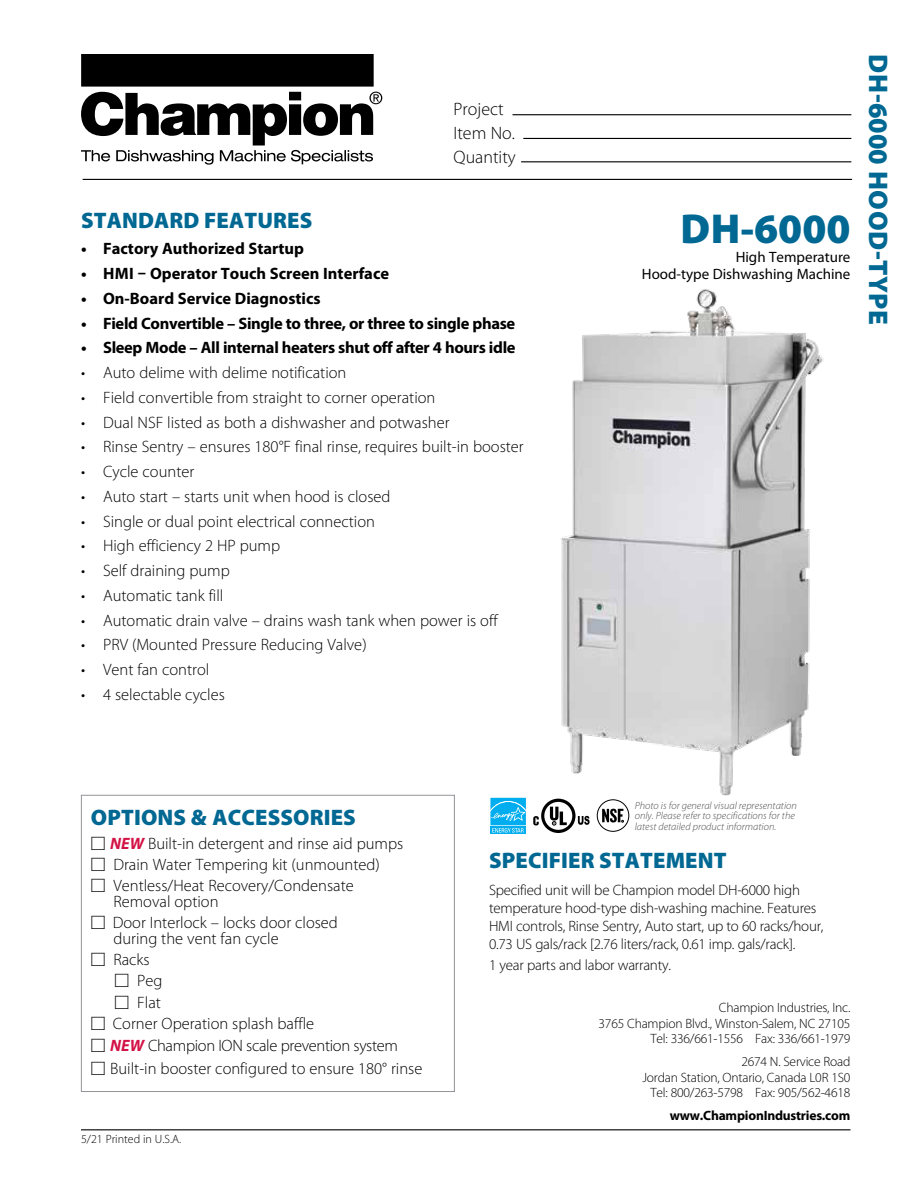
<style>
.page{position:relative;width:918px;height:1188px;background:#fff}
.page>*{position:absolute;margin:0;border:0;box-sizing:border-box;transform-origin:0 0}
.t1{font:900 42px "Myriad Pro";color:#006892}
.t2{font:900 27px "Myriad Pro";letter-spacing:.02em;color:#006892}
.t3{font:900 22.5px "Myriad Pro";letter-spacing:.005em;color:#006892}
.t4{font:300 18px/24px "Myriad Pro";color:#000}
.t5{font:300 16.5px/21.1px "Myriad Pro";color:#000}
.t6{font:700 16.5px "Myriad Pro";letter-spacing:-.02em;color:#000}
.t7{font:700 16.5px "Myriad Pro";color:#000}
.t8{font:300 16.5px "Myriad Pro";letter-spacing:-.02em;color:#000}
.t9{font:300 15px/18px "Myriad Pro";letter-spacing:-.015em;color:#000}
.t10{font:15px/16.5px "Myriad Pro";color:#000;text-align:right}
.t11{font:300 13.5px/15.8px "Myriad Pro";letter-spacing:-.015em;color:#000;text-align:right}
.t12{font:700 13.5px "Myriad Pro";letter-spacing:-.015em;color:#000}
.t13{font:300 12px "Myriad Pro";color:#000}
.t14{font:italic 300 10.5px/10.5px "Myriad Pro";color:#4d4d4f}
.s1{font-family:"Universal Newswith Comm Pi";font-weight:400}
.s2{font-weight:700;font-style:italic;color:#d31245}
</style>
<div class="page">
<img style="left:555px;top:289px;width:269px;height:522px">
<hr style="left:81px;top:1129px;width:769px;height:1px;background:#000">
<hr style="left:83px;top:179px;width:769px;height:1px;background:#000">
<hr style="left:521px;top:161px;width:330px;height:1px;background:#000">
<hr style="left:523px;top:138px;width:328px;height:1px;background:#000">
<hr style="left:513px;top:114px;width:338px;height:1px;background:#000">
<div style="left:81px;top:795px;width:374px;height:297px;border:1px solid #939598"></div>
<svg style="left:81px;top:54px;width:301px;height:111px"></svg>
<svg style="left:533px;top:799px;width:57px;height:34px"></svg>
<div style="left:597px;top:799px;width:32px;height:33px;border:1px solid #000;border-radius:50%"></div>
<svg style="left:602px;top:809px;width:22px;height:14px"></svg>
<svg style="left:490px;top:797px;width:36px;height:37px"></svg>
<svg style="left:490px;top:798px;width:36px;height:35px"></svg>
<p class="t4" style="left:454px;top:97px;width:64px">Project<br>Item No.<br>Quantity</p>
<h3 class="t3" style="left:81px;top:206px;width:233px">STANDARD FEATURES</h3>
<p class="t7" style="left:81px;top:238px;width:224px">• Factory Authorized Startup</p>
<p class="t7" style="left:81px;top:263px;width:309px">• HMI – Operator Touch Screen Interface</p>
<p class="t7" style="left:81px;top:287px;width:241px">• On-Board Service Diagnostics</p>
<p class="t6" style="left:81px;top:312px;width:436px">• Field Convertible – Single to three, or three to single phase</p>
<p class="t6" style="left:81px;top:337px;width:436px">• Sleep Mode – All internal heaters shut off after 4 hours idle</p>
<p class="t5" style="left:81px;top:362px;width:267px">• Auto delime with delime notification</p>
<p class="t5" style="left:81px;top:387px;width:356px">• Field convertible from straight to corner operation</p>
<p class="t5" style="left:81px;top:411px;width:370px">• Dual NSF listed as both a dishwasher and potwasher</p>
<p class="t5" style="left:81px;top:436px;width:444px">• Rinse Sentry – ensures 180°F final rinse, requires built-in booster</p>
<p class="t5" style="left:81px;top:461px;width:115px">• Cycle counter</p>
<p class="t5" style="left:81px;top:486px;width:311px">• Auto start – starts unit when hood is closed</p>
<p class="t5" style="left:81px;top:510px;width:296px">• Single or dual point electrical connection</p>
<p class="t5" style="left:81px;top:535px;width:201px">• High efficiency 2 HP pump</p>
<p class="t5" style="left:81px;top:560px;width:150px">• Self draining pump</p>
<p class="t5" style="left:81px;top:585px;width:144px">• Automatic tank fill</p>
<p class="t5" style="left:81px;top:609px;width:418px">• Automatic drain valve – drains wash tank when power is off</p>
<p class="t5" style="left:81px;top:634px;width:287px">• PRV (Mounted Pressure Reducing Valve)</p>
<p class="t5" style="left:81px;top:659px;width:130px">• Vent fan control</p>
<p class="t5" style="left:81px;top:684px;width:145px">• 4 selectable cycles</p>
<h1 class="t1" style="left:681px;top:201px;width:171px">DH-6000</h1>
<p class="t10" style="left:642px;top:249px;width:210px">High Temperature<br>Hood-type Dishwashing Machine</p>
<h2 class="t2" style="left:896px;top:54px;width:272px;rotate:90deg">DH-6000 HOOD-TYPE</h2>
<h3 class="t3" style="left:91px;top:802px;width:266px">OPTIONS &amp; ACCESSORIES</h3>
<p class="t5" style="left:91px;top:833px;width:314px"><span class="s1">:</span> <span class="s2">NEW</span> Built-in detergent and rinse aid pumps <span class="s1">:</span> Drain Water Tempering kit (unmounted)<br><span class="s1">:</span> Ventless/Heat Recovery/Condensate</p>
<p class="t5" style="left:91px;top:891px;width:249px;text-indent:23px">Removal option<br><span class="s1">:</span> Door Interlock – locks door closed</p>
<p class="t5" style="left:113px;top:928px;width:167px">during the vent fan cycle</p>
<p class="t5" style="left:91px;top:949px;width:60px"><span class="s1">:</span> Racks</p>
<p class="t5" style="left:115px;top:970px;width:49px"><span class="s1">:</span> Peg</p>
<p class="t5" style="left:115px;top:991px;width:48px"><span class="s1">:</span> Flat</p>
<p class="t5" style="left:91px;top:1012px;width:225px"><span class="s1">:</span> Corner Operation splash baffle</p>
<p class="t8" style="left:91px;top:1035px;width:309px"><span class="s1">:</span> <span class="s2">NEW</span> Champion ION scale prevention system</p>
<p class="t5" style="left:91px;top:1058px;width:333px"><span class="s1">:</span> Built-in booster configured to ensure 180° rinse</p>
<p class="t13" style="left:81px;top:1132px;width:102px">5/21 Printed in U.S.A.</p>
<p class="t14" style="left:635px;top:800px;width:164px">Photo is for general visual representation only. Please refer to specifications for the latest detailed product information.</p>
<h3 class="t3" style="left:489px;top:846px;width:239px">SPECIFIER STATEMENT</h3>
<p class="t9" style="left:489px;top:880px;width:336px">Specified unit will be Champion model DH-6000 high temperature hood-type dish-washing machine. Features HMI controls, Rinse Sentry, Auto start, up to 60 racks/hour, 0.73 US gals/rack [2.76 liters/rack, 0.61 imp. gals/rack].</p>
<p class="t9" style="left:489px;top:956px;width:184px">1 year parts and labor warranty.</p>
<p class="t11" style="left:599px;top:999px;width:253px">Champion Industries, Inc.<br>3765 Champion Blvd., Winston-Salem, NC 27105<br>Tel: 336/661-1556 Fax: 336/661-1979</p>
<p class="t11" style="left:642px;top:1053px;width:209px">2674 N. Service Road<br>Jordan Station, Ontario, Canada L0R 1S0<br>Tel: 800/263-5798 Fax: 905/562-4618</p>
<p class="t12" style="left:670px;top:1107px;width:182px">www.ChampionIndustries.com</p>
</div>
